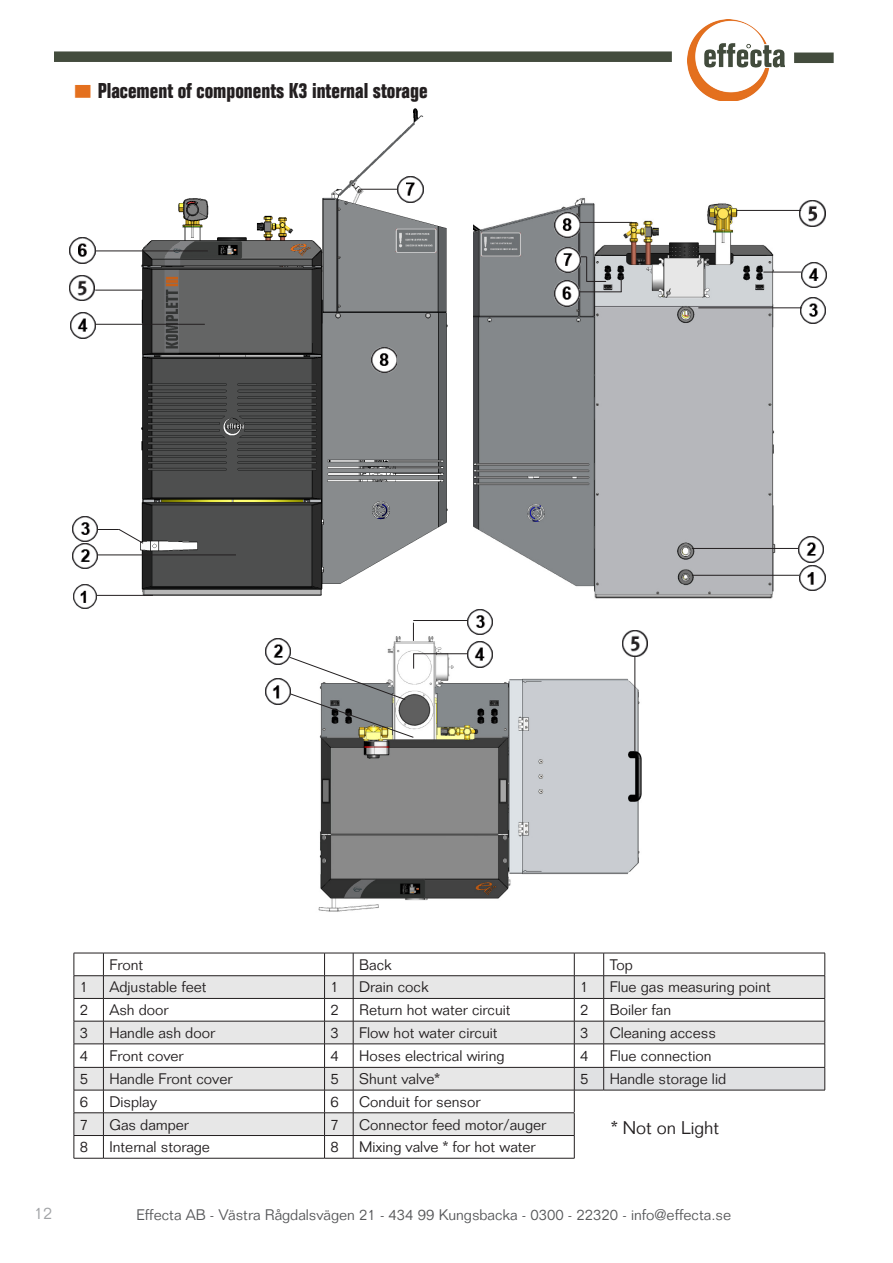
<style>
.page{position:relative;width:893px;height:1263px;background:#fff}
.page>*{position:absolute;margin:0;border:0;box-sizing:border-box;transform-origin:0 0}
.Rubrik{font:700 condensed 21px "Folio Std";color:#231f20}
.Rubrik_bröd{font:300 18px "Folio Std";color:#231f20}
.t1{font:300 16.5px "Folio Std";color:#a1a3a6}
.Tabell{font:300 15px "Folio Std";color:#231f20}
.t2{font:300 15px "Folio Std";color:#57585a}
.s1{font-family:"Impact";font-weight:400;font-stretch:normal;color:#e4701e}
</style>
<div class="page">
<div style="left:54px;top:51px;width:618px;height:11px;background:#434c3d"></div>
<div style="left:794px;top:53px;width:40px;height:10px;background:#434c3d"></div>
<img style="left:688px;top:20px;width:96px;height:81px">
<img style="left:273px;top:623px;width:369px;height:289px">
<img style="left:473px;top:197px;width:313px;height:402px">
<img style="left:112px;top:108px;width:336px;height:488px">
<svg style="left:104px;top:976px;width:470px;height:159px;fill:#e7e7e7"></svg>
<hr style="left:103px;top:953px;width:222px;height:1px;background:#231f20">
<hr style="left:103px;top:975px;width:222px;height:1px;background:#231f20">
<hr style="left:103px;top:998px;width:222px;height:1px;background:#231f20">
<hr style="left:103px;top:1021px;width:222px;height:1px;background:#231f20">
<hr style="left:103px;top:1043px;width:222px;height:1px;background:#231f20">
<hr style="left:103px;top:1112px;width:222px;height:1px;background:#231f20">
<hr style="left:103px;top:1135px;width:222px;height:1px;background:#231f20">
<hr style="left:103px;top:1158px;width:222px;height:1px;background:#231f20">
<hr style="left:353px;top:1112px;width:221px;height:1px;background:#231f20">
<hr style="left:353px;top:1135px;width:221px;height:1px;background:#231f20">
<hr style="left:353px;top:1158px;width:221px;height:1px;background:#231f20">
<hr style="left:353px;top:953px;width:221px;height:1px;background:#231f20">
<hr style="left:353px;top:975px;width:221px;height:1px;background:#231f20">
<hr style="left:353px;top:998px;width:221px;height:1px;background:#231f20">
<hr style="left:353px;top:1021px;width:221px;height:1px;background:#231f20">
<hr style="left:353px;top:1043px;width:221px;height:1px;background:#231f20">
<hr style="left:103px;top:1067px;width:222px;height:1px;background:#231f20">
<hr style="left:353px;top:1067px;width:221px;height:1px;background:#231f20">
<svg style="left:74px;top:953px;width:30px;height:206px"></svg>
<hr style="left:103px;top:1090px;width:222px;height:1px;background:#231f20">
<svg style="left:324px;top:953px;width:30px;height:206px"></svg>
<hr style="left:353px;top:1090px;width:221px;height:1px;background:#231f20">
<svg style="left:574px;top:953px;width:251px;height:205px"></svg>
<hr style="left:574px;top:1090px;width:30px;height:1px;background:#231f20">
<hr style="left:604px;top:1090px;width:221px;height:1px;background:#231f20">
<hr style="left:692px;top:548px;width:110px;height:1px;background:#231f20">
<hr style="left:692px;top:575px;width:118px;height:1px;background:#231f20">
<hr style="left:572px;top:292px;width:50px;height:1px;background:#231f20">
<hr style="left:763px;top:272px;width:44px;height:1px;background:#231f20">
<hr style="left:574px;top:222px;width:58px;height:1px;background:#231f20">
<img style="left:800px;top:298px;width:26px;height:25px">
<img style="left:800px;top:201px;width:25px;height:25px">
<img style="left:801px;top:262px;width:26px;height:26px">
<img style="left:554px;top:281px;width:26px;height:25px">
<img style="left:555px;top:247px;width:26px;height:26px">
<img style="left:554px;top:212px;width:26px;height:26px">
<hr style="left:81px;top:324px;width:124px;height:1px;background:#231f20">
<hr style="left:84px;top:529px;width:35px;height:1px;background:#231f20">
<hr style="left:85px;top:595px;width:68px;height:1px;background:#231f20">
<img style="left:72px;top:516px;width:26px;height:53px">
<img style="left:70px;top:313px;width:26px;height:25px">
<img style="left:798px;top:537px;width:26px;height:25px">
<hr style="left:737px;top:210px;width:64px;height:1px;background:#231f20">
<svg style="left:621px;top:275px;width:1px;height:17px"></svg>
<hr style="left:84px;top:555px;width:152px;height:1px;background:#231f20">
<hr style="left:698px;top:308px;width:104px;height:1px;background:#231f20">
<img style="left:467px;top:609px;width:26px;height:26px">
<hr style="left:82px;top:251px;width:126px;height:1px;background:#231f20">
<img style="left:398px;top:177px;width:25px;height:25px">
<img style="left:69px;top:275px;width:26px;height:26px">
<img style="left:70px;top:238px;width:25px;height:25px">
<hr style="left:95px;top:290px;width:48px;height:1px;background:#231f20">
<img style="left:372px;top:347px;width:25px;height:25px">
<img style="left:800px;top:565px;width:25px;height:26px">
<img style="left:73px;top:585px;width:24px;height:23px">
<img style="left:265px;top:679px;width:21px;height:25px">
<img style="left:622px;top:631px;width:26px;height:25px">
<svg style="left:574px;top:256px;width:32px;height:26px"></svg>
<img style="left:467px;top:642px;width:26px;height:25px">
<img style="left:265px;top:639px;width:26px;height:25px">
<svg style="left:413px;top:623px;width:1px;height:18px"></svg>
<hr style="left:413px;top:620px;width:54px;height:1px;background:#231f20">
<svg style="left:286px;top:654px;width:128px;height:84px"></svg>
<hr style="left:413px;top:653px;width:54px;height:1px;background:#231f20">
<hr style="left:635px;top:656px;width:1px;height:95px;background:#231f20">
<hr style="left:361px;top:189px;width:36px;height:1px;background:#231f20">
<svg style="left:118px;top:529px;width:26px;height:15px"></svg>
<p class="Rubrik" style="left:75px;top:79px;width:354px"><span class="s1">▀</span> Placement of components K3 internal storage</p>
<p class="Tabell" style="left:109px;top:955px;width:35px">Front</p>
<p class="Tabell" style="left:359px;top:955px;width:34px">Back</p>
<p class="Tabell" style="left:610px;top:955px;width:25px">Top</p>
<p class="Tabell" style="left:80px;top:978px;width:10px">1</p>
<p class="Tabell" style="left:109px;top:978px;width:99px">Adjustable feet</p>
<p class="Tabell" style="left:331px;top:978px;width:10px">1</p>
<p class="Tabell" style="left:359px;top:978px;width:71px">Drain cock</p>
<p class="Tabell" style="left:580px;top:978px;width:10px">1</p>
<p class="Tabell" style="left:610px;top:978px;width:163px">Flue gas measuring point</p>
<p class="Tabell" style="left:80px;top:1001px;width:10px">2</p>
<p class="Tabell" style="left:109px;top:1001px;width:61px">Ash door</p>
<p class="Tabell" style="left:331px;top:1001px;width:10px">2</p>
<p class="Tabell" style="left:359px;top:1001px;width:153px">Return hot water circuit</p>
<p class="Tabell" style="left:580px;top:1001px;width:10px">2</p>
<p class="Tabell" style="left:610px;top:1001px;width:63px">Boiler fan</p>
<p class="Tabell" style="left:80px;top:1024px;width:10px">3</p>
<p class="Tabell" style="left:109px;top:1024px;width:107px">Handle ash door</p>
<p class="Tabell" style="left:331px;top:1024px;width:10px">3</p>
<p class="Tabell" style="left:359px;top:1024px;width:140px">Flow hot water circuit</p>
<p class="Tabell" style="left:580px;top:1024px;width:10px">3</p>
<p class="Tabell" style="left:610px;top:1024px;width:108px">Cleaning access</p>
<p class="Tabell" style="left:80px;top:1046px;width:10px">4</p>
<p class="Tabell" style="left:109px;top:1046px;width:76px">Front cover</p>
<p class="Tabell" style="left:331px;top:1046px;width:10px">4</p>
<p class="Tabell" style="left:359px;top:1046px;width:147px">Hoses electrical wiring</p>
<p class="Tabell" style="left:580px;top:1046px;width:10px">4</p>
<p class="Tabell" style="left:610px;top:1046px;width:103px">Flue connection</p>
<p class="Tabell" style="left:80px;top:1070px;width:10px">5</p>
<p class="Tabell" style="left:109px;top:1070px;width:125px">Handle Front cover</p>
<p class="Tabell" style="left:331px;top:1070px;width:10px">5</p>
<p class="Tabell" style="left:359px;top:1070px;width:82px">Shunt valve*</p>
<p class="Tabell" style="left:580px;top:1070px;width:10px">5</p>
<p class="Tabell" style="left:610px;top:1070px;width:118px">Handle storage lid</p>
<p class="Tabell" style="left:80px;top:1092px;width:10px">6</p>
<p class="Tabell" style="left:109px;top:1092px;width:49px">Display</p>
<p class="Tabell" style="left:331px;top:1092px;width:10px">6</p>
<p class="Tabell" style="left:359px;top:1092px;width:123px">Conduit for sensor</p>
<p class="Tabell" style="left:80px;top:1115px;width:10px">7</p>
<p class="Tabell" style="left:109px;top:1115px;width:81px">Gas damper</p>
<p class="Tabell" style="left:331px;top:1115px;width:10px">7</p>
<p class="Tabell" style="left:359px;top:1115px;width:188px">Connector feed motor/auger</p>
<p class="Tabell" style="left:80px;top:1138px;width:10px">8</p>
<p class="Tabell" style="left:109px;top:1138px;width:102px">Internal storage</p>
<p class="Tabell" style="left:331px;top:1138px;width:10px">8</p>
<p class="Tabell" style="left:359px;top:1138px;width:178px">Mixing valve * for hot water</p>
<p class="Rubrik_bröd" style="left:611px;top:1117px;width:110px">* Not on Light</p>
<p class="t1" style="left:34px;top:1204px;width:20px">12</p>
<p class="t2" style="left:136px;top:1205px;width:596px">Effecta AB - Västra Rågdalsvägen 21 - 434 99 Kungsbacka - 0300 - 22320 - info@effecta.se</p>
</div>
